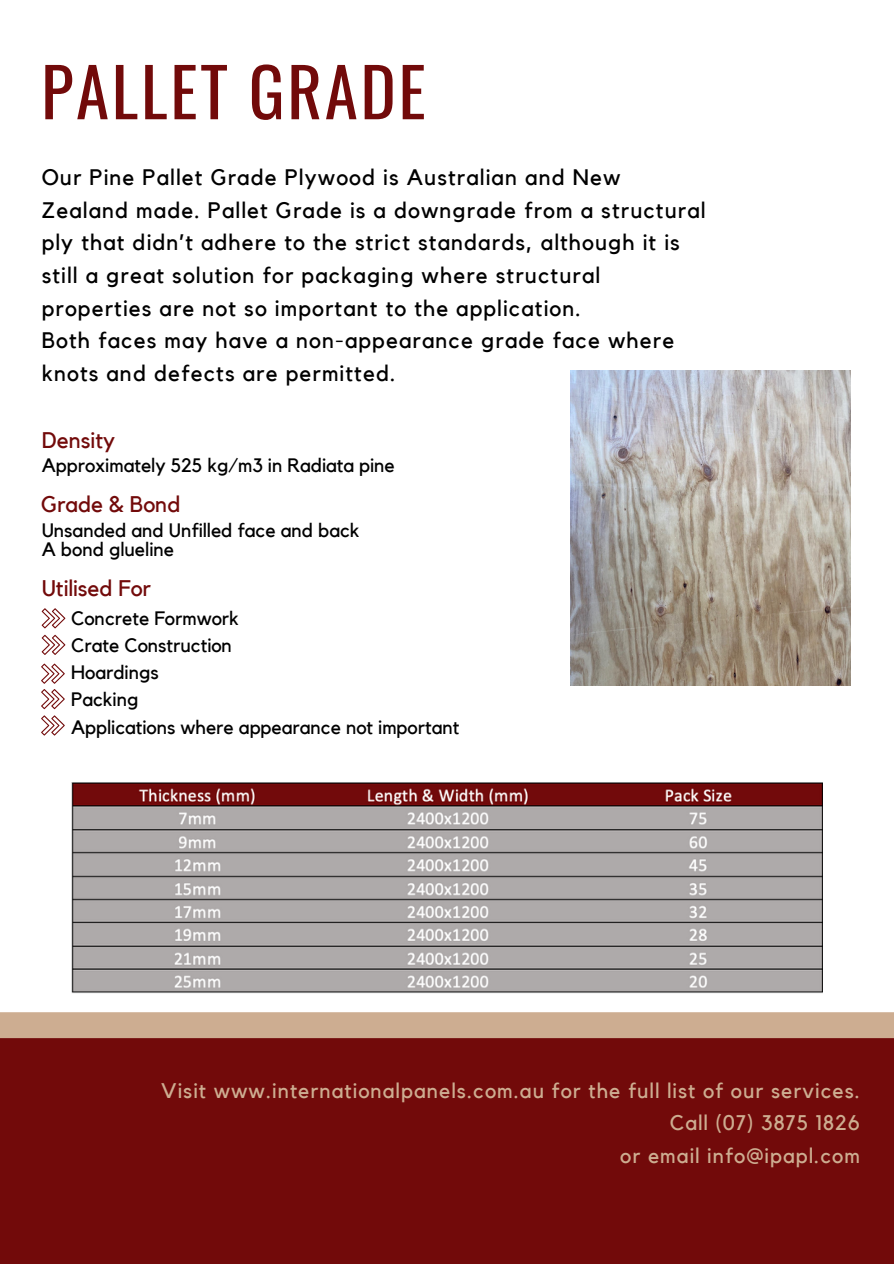
<style>
.page{position:relative;width:894px;height:1264px;background:#fff}
.page>*{position:absolute;margin:0;border:0;box-sizing:border-box;transform-origin:0 0}
.t1{font:67.05px "Oswald";letter-spacing:.04em;color:#720a0a}
.t2{font:22.5px "Kollektif";color:#720a0a}
.t3{font:22.35px/32.7px "Kollektif";letter-spacing:.05em;color:#000}
.t4{font:21.15px "Kollektif";letter-spacing:.05em;color:#cdad91}
.t5{font:19.35px "Kollektif";color:#000}
</style>
<div class="page">
<img style="left:570px;top:370px;width:280px;height:316px">
<div style="left:0;top:1037px;width:893px;height:226px;background:#720a0a"></div>
<div style="left:0;top:1012px;width:893px;height:26px;background:#cdad91"></div>
<svg style="left:42px;top:608px;width:23px;height:20px"></svg>
<svg style="left:42px;top:634px;width:23px;height:21px"></svg>
<svg style="left:41px;top:663px;width:24px;height:20px"></svg>
<svg style="left:41px;top:689px;width:24px;height:20px"></svg>
<svg style="left:41px;top:715px;width:24px;height:20px"></svg>
<img style="left:71px;top:782px;width:751px;height:211px">
<p class="t1" style="left:41px;top:39px;width:386px">PALLET GRADE</p>
<p class="t3" style="left:42px;top:162px;width:665px">Our Pine Pallet Grade Plywood is Australian and New Zealand made. Pallet Grade is a downgrade from a structural ply that didn’t adhere to the strict standards, although it is still a great solution for packaging where structural properties are not so important to the application.</p>
<p class="t3" style="left:42px;top:325px;width:633px">Both faces may have a non-appearance grade face where knots and defects are permitted.</p>
<p class="t2" style="left:42px;top:430px;width:75px">Density</p>
<p class="t5" style="left:42px;top:456px;width:354px">Approximately 525 kg/m3 in Radiata pine</p>
<p class="t2" style="left:41px;top:494px;width:141px">Grade &amp; Bond</p>
<p class="t5" style="left:42px;top:521px;width:319px">Unsanded and Unfilled face and back</p>
<p class="t5" style="left:42px;top:540px;width:134px">A bond glueline</p>
<p class="t2" style="left:42px;top:578px;width:111px">Utilised For</p>
<p class="t5" style="left:71px;top:609px;width:169px">Concrete Formwork</p>
<p class="t5" style="left:71px;top:636px;width:162px">Crate Construction</p>
<p class="t5" style="left:71px;top:663px;width:89px">Hoardings</p>
<p class="t5" style="left:71px;top:690px;width:69px">Packing</p>
<p class="t5" style="left:71px;top:717px;width:389px">Applications where appearance not important</p>
<p class="t4" style="left:161px;top:1080px;width:700px">Visit www.internationalpanels.com.au for the full list of our services.</p>
<p class="t4" style="left:669px;top:1113px;width:191px">Call (07) 3875 1826</p>
<p class="t4" style="left:620px;top:1145px;width:241px">or email info@ipapl.com</p>
</div>
